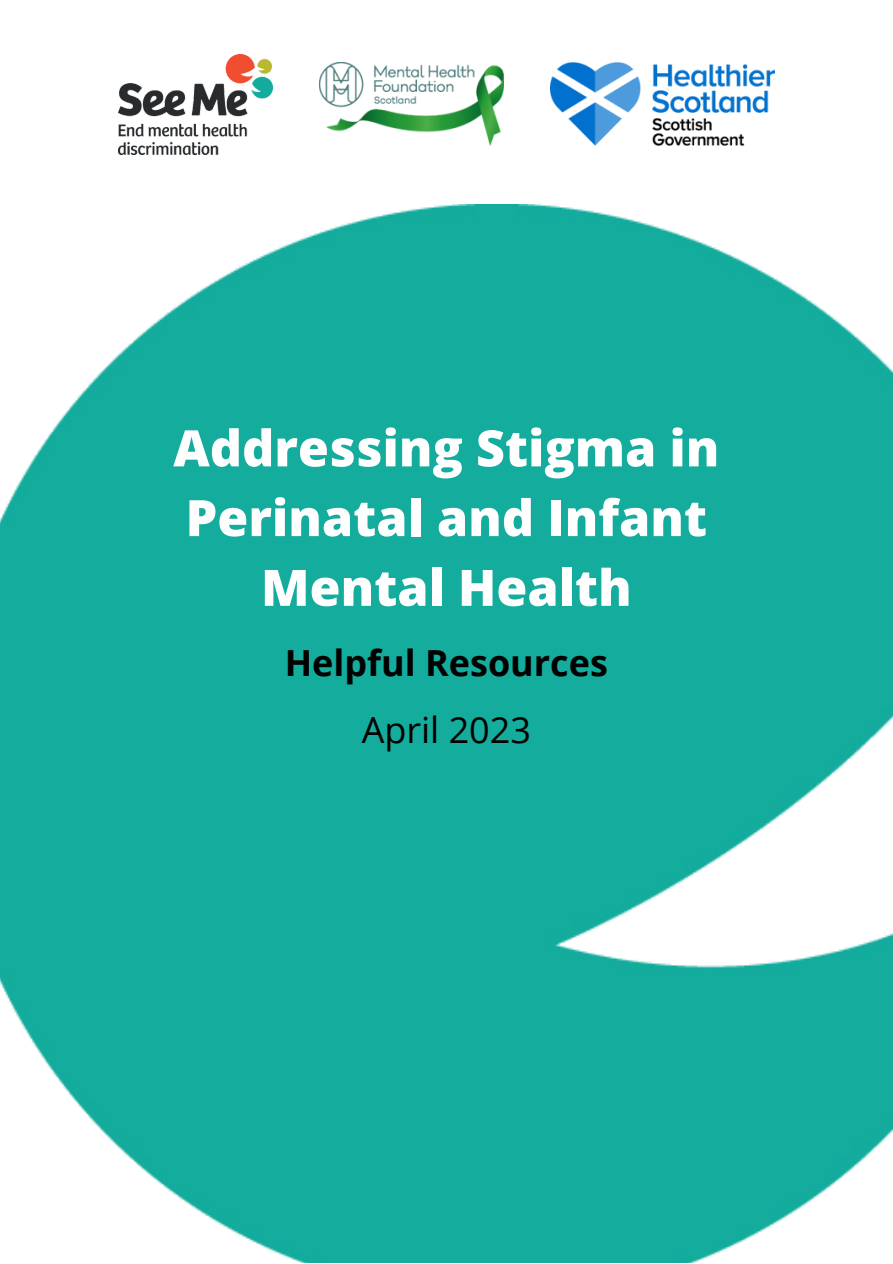
<style>
.page{position:relative;width:893px;height:1264px;background:#fff}
.page>*{position:absolute;margin:0;border:0;box-sizing:border-box;transform-origin:0 0}
.t1{font:800 50.25px/69.8px "Open Sans";color:#fff;text-align:center}
.t2{font:700 36px "Open Sans";color:#000}
.t3{font:36px "Open Sans";color:#000}
</style>
<div class="page">
<img style="left:0;top:205px;width:892px;height:1057px">
<img style="left:118px;top:54px;width:154px;height:100px">
<img style="left:550px;top:63px;width:224px;height:82px">
<img style="left:319px;top:63px;width:184px;height:82px">
<p class="t1" style="left:173px;top:412px;width:547px">Addressing Stigma in<br>Perinatal and Infant<br>Mental Health</p>
<p class="t2" style="left:285px;top:637px;width:324px">Helpful Resources</p>
<p class="t3" style="left:361px;top:704px;width:171px">April 2023</p>
</div>
